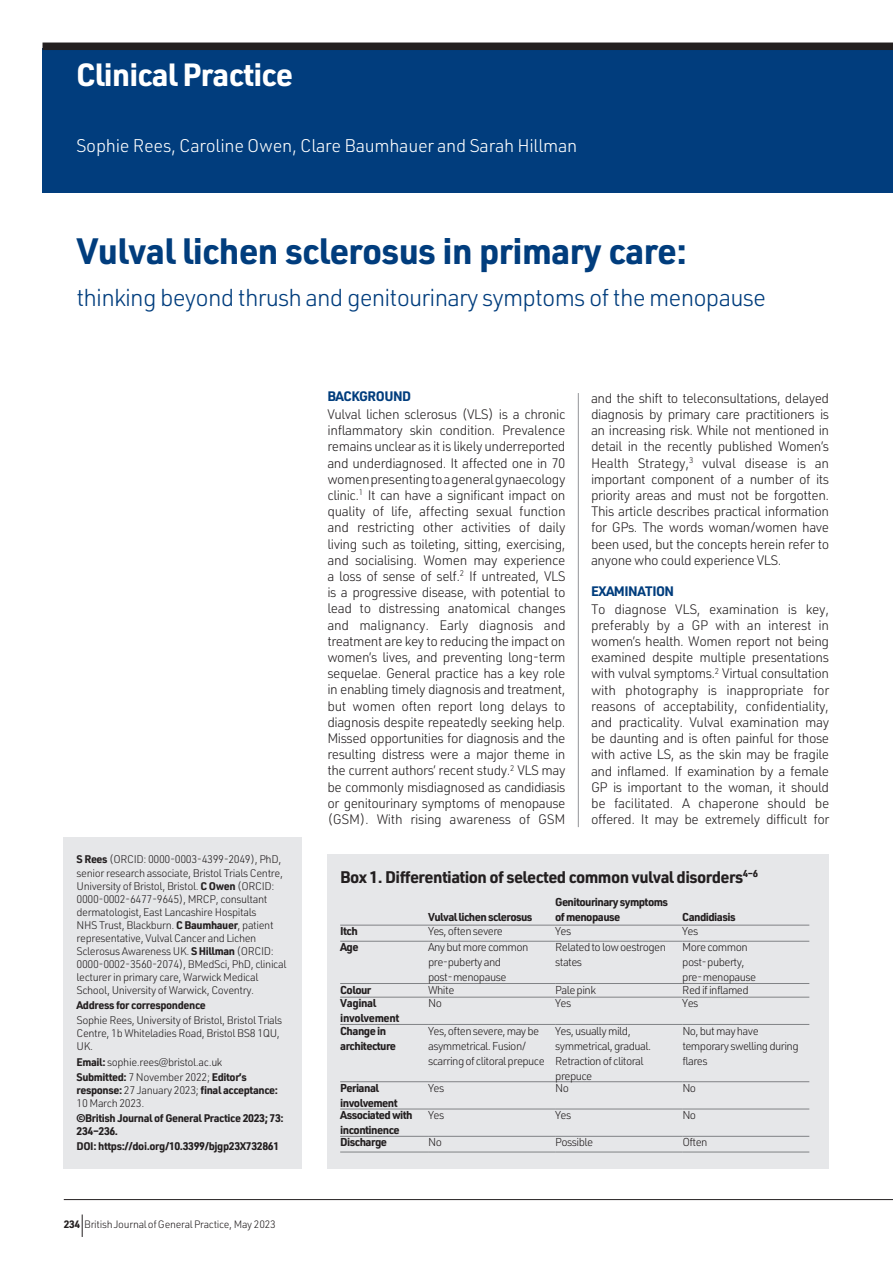
<style>
.page{position:relative;width:893px;height:1263px;background:#fff}
.page>*{position:absolute;margin:0;border:0;box-sizing:border-box;transform-origin:0 0}
.t1{font:700 36px "URWDIN";letter-spacing:-.02em;color:#013d7d}
.t2{font:700 31.5px "URWDIN";letter-spacing:-.025em;color:#fff}
.t3{font:300 24px "URWDIN";letter-spacing:-.035em;color:#013d7d}
.t4{font:300 18px "URWDIN";letter-spacing:-.015em;color:#fff}
.t5{font:700 16.5px "URWDIN";letter-spacing:-.035em;color:#231f20}
.t6{font:300 13.5px/16.2px "URWDIN";letter-spacing:-.035em;color:#231f20;text-align:justify}
.t7{font:700 13.5px "URWDIN";letter-spacing:-.035em;color:#013d7d}
.t8{font:300 11.25px/15px "URWDIN";letter-spacing:-.05em;color:#231f20}
.t9{font:700 11.25px/15px "URWDIN";letter-spacing:-.05em;color:#231f20}
.t10{font:300 10.8px/13px "URWDIN";letter-spacing:-.035em;color:#231f20}
.t11{font:700 10.8px/13px "URWDIN";letter-spacing:-.035em;color:#231f20}
.t12{font:300 10.5px "URWDIN";letter-spacing:-.025em;color:#231f20}
.s1{font-weight:700}
</style>
<div class="page">
<div style="left:43px;top:48px;width:850px;height:144px;background:#013d7d"></div>
<hr style="left:578px;top:393px;width:1px;height:434px;background:#939598">
<div style="left:64px;top:837px;width:238px;height:332px;background:#e6e7e9"></div>
<div style="left:43px;top:43px;width:850px;height:7px;background:#231f20"></div>
<div style="left:327px;top:854px;width:502px;height:315px;background:#e6e7e9"></div>
<hr style="left:340px;top:925px;width:88px;height:1px;background:#808285">
<hr style="left:428px;top:925px;width:127px;height:1px;background:#808285">
<hr style="left:555px;top:925px;width:127px;height:1px;background:#808285">
<hr style="left:682px;top:925px;width:127px;height:1px;background:#808285">
<hr style="left:340px;top:941px;width:88px;height:1px;background:#808285">
<hr style="left:428px;top:941px;width:127px;height:1px;background:#808285">
<hr style="left:555px;top:941px;width:127px;height:1px;background:#808285">
<hr style="left:682px;top:941px;width:127px;height:1px;background:#808285">
<hr style="left:340px;top:983px;width:88px;height:1px;background:#808285">
<hr style="left:428px;top:983px;width:127px;height:1px;background:#808285">
<hr style="left:555px;top:983px;width:127px;height:1px;background:#808285">
<hr style="left:682px;top:983px;width:127px;height:1px;background:#808285">
<hr style="left:340px;top:997px;width:88px;height:1px;background:#808285">
<hr style="left:428px;top:997px;width:127px;height:1px;background:#808285">
<hr style="left:555px;top:997px;width:127px;height:1px;background:#808285">
<hr style="left:682px;top:997px;width:127px;height:1px;background:#808285">
<hr style="left:340px;top:1024px;width:88px;height:1px;background:#808285">
<hr style="left:428px;top:1024px;width:127px;height:1px;background:#808285">
<hr style="left:555px;top:1024px;width:127px;height:1px;background:#808285">
<hr style="left:682px;top:1024px;width:127px;height:1px;background:#808285">
<hr style="left:340px;top:1081px;width:88px;height:1px;background:#808285">
<hr style="left:428px;top:1081px;width:127px;height:1px;background:#808285">
<hr style="left:555px;top:1081px;width:127px;height:1px;background:#808285">
<hr style="left:682px;top:1081px;width:127px;height:1px;background:#808285">
<hr style="left:340px;top:1109px;width:88px;height:1px;background:#808285">
<hr style="left:428px;top:1109px;width:127px;height:1px;background:#808285">
<hr style="left:555px;top:1109px;width:127px;height:1px;background:#808285">
<hr style="left:682px;top:1109px;width:127px;height:1px;background:#808285">
<hr style="left:340px;top:1136px;width:88px;height:1px;background:#808285">
<hr style="left:428px;top:1136px;width:127px;height:1px;background:#808285">
<hr style="left:555px;top:1136px;width:127px;height:1px;background:#808285">
<hr style="left:682px;top:1136px;width:127px;height:1px;background:#808285">
<hr style="left:340px;top:1152px;width:88px;height:1px;background:#808285">
<hr style="left:428px;top:1152px;width:127px;height:1px;background:#808285">
<hr style="left:555px;top:1152px;width:127px;height:1px;background:#808285">
<hr style="left:682px;top:1152px;width:127px;height:1px;background:#808285">
<hr style="left:64px;top:1199px;width:829px;height:1px;background:#231f20">
<svg style="left:82px;top:1214px;width:1px;height:23px"></svg>
<h2 class="t2" style="left:76px;top:53px;width:219px">Clinical Practice</h2>
<h3 class="t4" style="left:76px;top:134px;width:503px">Sophie Rees, Caroline Owen, Clare Baumhauer and Sarah Hillman</h3>
<h1 class="t1" style="left:77px;top:226px;width:612px">Vulval lichen sclerosus in primary care:</h1>
<h3 class="t3" style="left:77px;top:282px;width:691px">thinking beyond thrush and genitourinary symptoms of the menopause</h3>
<p class="t10" style="left:77px;top:853px;width:211px"><span class="s1">S Rees</span> (ORCID: 0000-0003-4399-2049), PhD, senior research associate, Bristol Trials Centre, University of Bristol, Bristol. <span class="s1">C Owen</span> (ORCID:<br>0000-0002-6477-9645), MRCP, consultant dermatologist, East Lancashire Hospitals<br>NHS Trust, Blackburn. <span class="s1">C Baumhauer</span>, patient representative, Vulval Cancer and Lichen Sclerosus Awareness UK. <span class="s1">S Hillman</span> (ORCID:<br>0000-0002-3560-2074), BMedSci, PhD, clinical lecturer in primary care, Warwick Medical School, University of Warwick, Coventry.</p>
<p class="t11" style="left:77px;top:998px;width:131px">Address for correspondence</p>
<p class="t10" style="left:77px;top:1014px;width:207px">Sophie Rees, University of Bristol, Bristol Trials<br>Centre, 1b Whiteladies Road, Bristol BS8 1QU,<br>UK.</p>
<p class="t10" style="left:77px;top:1054px;width:172px;line-height:15.1px"><span class="s1">Email:</span> sophie.rees@bristol.ac.uk<br><span class="s1">Submitted:</span> 7 November 2022; <span class="s1">Editor’s</span></p>
<p class="t10" style="left:77px;top:1083px;width:203px"><span class="s1">response:</span> 27 January 2023; <span class="s1">final acceptance:<br></span>10 March 2023.</p>
<p class="t11" style="left:77px;top:1111px;width:209px">©British Journal of General Practice 2023; 73:<br>234–236.</p>
<p class="t11" style="left:77px;top:1139px;width:204px">DOI: https://doi.org/10.3399/bjgp23X732861</p>
<p class="t12" style="left:64px;top:1218px;width:214px"><span class="s1">234</span> BritishJournalofGeneralPractice, May 2023</p>
<p class="t7" style="left:327px;top:387px;width:85px">BACKGROUND</p>
<p class="t6" style="left:327px;top:406px;width:240px">Vulval lichen sclerosus (VLS) is a chronic inflammatory skin condition. Prevalence remains unclear as it is likely underreported and underdiagnosed. It affected one in 70 women presenting to a general gynaecology clinic.<sup>1</sup> It can have a significant impact on quality of life, affecting sexual function and restricting other activities of daily living such as toileting, sitting, exercising, and socialising. Women may experience a loss of sense of self.<sup>2</sup> If untreated, VLS is a progressive disease, with potential to lead to distressing anatomical changes and malignancy. Early diagnosis and treatment are key to reducing the impact on women’s lives, and preventing long-term sequelae. General practice has a key role in enabling timely diagnosis and treatment, but women often report long delays to diagnosis despite repeatedly seeking help.<br>Missed opportunities for diagnosis and the resulting distress were a major theme in the current authors’ recent study.<sup>2</sup> VLS may be commonly misdiagnosed as candidiasis or genitourinary symptoms of menopause (GSM). With rising awareness of GSM</p>
<p class="t6" style="left:591px;top:389px;width:240px">and the shift to teleconsultations, delayed diagnosis by primary care practitioners is an increasing risk. While not mentioned in detail in the recently published Women’s Health Strategy,<sup>3</sup> vulval disease is an important component of a number of its priority areas and must not be forgotten.<br>This article describes practical information for GPs. The words woman/women have been used, but the concepts herein refer to anyone who could experience VLS.</p>
<p class="t7" style="left:591px;top:582px;width:85px">EXAMINATION</p>
<p class="t6" style="left:591px;top:600px;width:240px">To diagnose VLS, examination is key, preferably by a GP with an interest in women’s health. Women report not being examined despite multiple presentations with vulval symptoms.<sup>2</sup> Virtual consultation with photography is inappropriate for reasons of acceptability, confidentiality, and practicality. Vulval examination may be daunting and is often painful for those with active LS, as the skin may be fragile and inflamed. If examination by a female GP is important to the woman, it should be facilitated. A chaperone should be offered. It may be extremely difficult for</p>
<p class="t5" style="left:340px;top:865px;width:419px">Box 1. Differentiation of selected common vulval disorders<sup>4–6</sup></p>
<p class="t9" style="left:428px;top:909px;width:106px">Vulval lichen sclerosus</p>
<p class="t9" style="left:555px;top:894px;width:114px">Genitourinary symptoms of menopause</p>
<p class="t9" style="left:682px;top:909px;width:55px">Candidiasis</p>
<p class="t9" style="left:340px;top:923px;width:19px">Itch</p>
<p class="t8" style="left:428px;top:923px;width:76px">Yes, often severe</p>
<p class="t8" style="left:555px;top:923px;width:18px">Yes</p>
<p class="t8" style="left:682px;top:923px;width:18px">Yes</p>
<p class="t9" style="left:340px;top:939px;width:20px">Age</p>
<p class="t8" style="left:428px;top:939px;width:102px">Any but more common pre-puberty and post- menopause</p>
<p class="t8" style="left:555px;top:939px;width:112px">Related to low oestrogen states</p>
<p class="t8" style="left:682px;top:939px;width:75px">More common post- puberty, pre- menopause</p>
<p class="t9" style="left:340px;top:982px;width:33px">Colour</p>
<p class="t8" style="left:428px;top:982px;width:28px">White</p>
<p class="t8" style="left:555px;top:982px;width:42px">Pale pink</p>
<p class="t8" style="left:682px;top:982px;width:68px">Red if inflamed</p>
<p class="t9" style="left:340px;top:995px;width:61px">Vaginal involvement</p>
<p class="t8" style="left:428px;top:995px;width:15px">No</p>
<p class="t8" style="left:555px;top:995px;width:18px">Yes</p>
<p class="t8" style="left:682px;top:995px;width:18px">Yes</p>
<p class="t9" style="left:340px;top:1022px;width:57px">Change in architecture</p>
<p class="t8" style="left:428px;top:1023px;width:118px">Yes, often severe, may be asymmetrical. Fusion/ scarring of clitoral prepuce</p>
<p class="t8" style="left:555px;top:1023px;width:97px">Yes, usually mild, symmetrical, gradual.<br>Retraction of clitoral prepuce</p>
<p class="t8" style="left:682px;top:1023px;width:118px">No, but may have temporary swelling during flares</p>
<p class="t9" style="left:340px;top:1080px;width:59px">Perianal involvement</p>
<p class="t8" style="left:428px;top:1080px;width:18px">Yes</p>
<p class="t8" style="left:555px;top:1080px;width:15px">No</p>
<p class="t8" style="left:682px;top:1080px;width:15px">No</p>
<p class="t9" style="left:340px;top:1107px;width:74px">Associated with incontinence</p>
<p class="t8" style="left:428px;top:1107px;width:18px">Yes</p>
<p class="t8" style="left:555px;top:1107px;width:18px">Yes</p>
<p class="t8" style="left:682px;top:1107px;width:15px">No</p>
<p class="t9" style="left:340px;top:1134px;width:48px">Discharge</p>
<p class="t8" style="left:428px;top:1134px;width:15px">No</p>
<p class="t8" style="left:555px;top:1134px;width:40px">Possible</p>
<p class="t8" style="left:682px;top:1134px;width:27px">Often</p>
</div>
